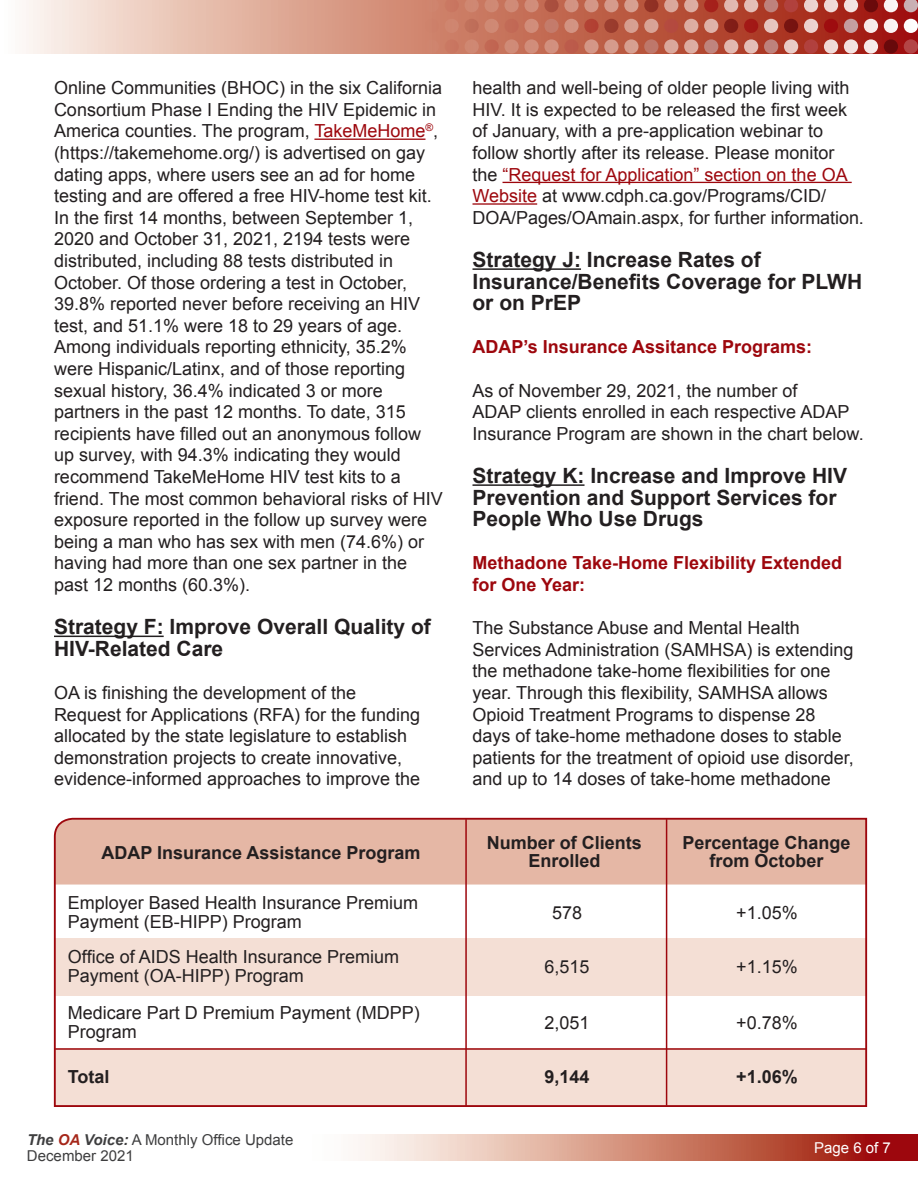
<style>
.page{position:relative;width:918px;height:1188px;background:#fff}
.page>*{position:absolute;margin:0;border:0;box-sizing:border-box;transform-origin:0 0}
.t1{font:700 21px/21.6px "Arial";color:#231f20}
.t2{font:18px/21.6px "Arial";color:#231f20}
.t3{font:700 18px/18px "Arial";color:#231f20;text-align:center}
.t4{font:700 18px/21.6px "Arial";color:#9d070d}
.t5{font:15px/16.5px "Arial";color:#3e3e3f}
.t6{font:15px "Arial";color:#fff}
.s1{color:#9d070d}
.s2{font-weight:700;font-style:italic}
.s3{font-weight:700;font-style:italic;color:#a6271a}
</style>
<div class="page">
<svg style="left:358px;top:1134px;width:560px;height:27px;background:#ce8677"></svg>
<svg style="left:26px;top:0;width:399px;height:54px;background:#e4b9a9"></svg>
<svg style="left:425px;top:0;width:493px;height:54px;background:#bf6758"></svg>
<hr style="left:314px;top:139px;width:111px;height:1px;background:#9d070d">
<hr style="left:54px;top:636px;width:110px;height:1px;background:#231f20">
<svg style="left:53px;top:817px;width:815px;height:290px"></svg>
<hr style="left:666px;top:819px;width:1px;height:287px;background:#9d070d">
<hr style="left:465px;top:819px;width:2px;height:287px;background:#9d070d">
<hr style="left:55px;top:1048px;width:812px;height:2px;background:#9d070d">
<hr style="left:503px;top:182px;width:349px;height:1px;background:#9d070d">
<hr style="left:472px;top:203px;width:65px;height:2px;background:#9d070d">
<hr style="left:472px;top:268px;width:109px;height:2px;background:#231f20">
<hr style="left:472px;top:484px;width:113px;height:2px;background:#231f20">
<p class="t2" style="left:54px;top:77px;width:390px">Online Communities (BHOC) in the six California Consortium Phase I Ending the HIV Epidemic in America counties. The program, <span class="s1">TakeMeHome</span><sup>®</sup>, (https://takemehome.org/) is advertised on gay dating apps, where users see an ad for home testing and are offered a free HIV-home test kit.<br>In the first 14 months, between September 1, 2020 and October 31, 2021, 2194 tests were distributed, including 88 tests distributed in October. Of those ordering a test in October, 39.8% reported never before receiving an HIV test, and 51.1% were 18 to 29 years of age.<br>Among individuals reporting ethnicity, 35.2% were Hispanic/Latinx, and of those reporting sexual history, 36.4% indicated 3 or more partners in the past 12 months. To date, 315 recipients have filled out an anonymous follow up survey, with 94.3% indicating they would recommend TakeMeHome HIV test kits to a friend. The most common behavioral risks of HIV exposure reported in the follow up survey were being a man who has sex with men (74.6%) or having had more than one sex partner in the past 12 months (60.3%).</p>
<p class="t1" style="left:54px;top:617px;width:378px">Strategy F: Improve Overall Quality of<br>HIV-Related Care</p>
<p class="t2" style="left:54px;top:682px;width:368px">OA is finishing the development of the Request for Applications (RFA) for the funding allocated by the state legislature to establish demonstration projects to create innovative, evidence-informed approaches to improve the</p>
<p class="t3" style="left:101px;top:844px;width:321px">ADAP Insurance Assistance Program</p>
<p class="t2" style="left:68px;top:893px;width:352px;line-height:19.5px">Employer Based Health Insurance Premium<br>Payment (EB-HIPP) Program</p>
<p class="t2" style="left:68px;top:947px;width:333px;line-height:19.5px">Office of AIDS Health Insurance Premium<br>Payment (OA-HIPP) Program</p>
<p class="t2" style="left:68px;top:1003px;width:354px;line-height:19.5px">Medicare Part D Premium Payment (MDPP)<br>Program</p>
<p class="t3" style="left:68px;top:1068px;width:43px">Total</p>
<p class="t2" style="left:472px;top:77px;width:393px">health and well-being of older people living with HIV. It is expected to be released the first week of January, with a pre-application webinar to follow shortly after its release. Please monitor the <span class="s1">“Request for Application” section on the OA Website</span> at www.cdph.ca.gov/Programs/CID/ DOA/Pages/OAmain.aspx, for further information.</p>
<p class="t1" style="left:472px;top:249px;width:391px">Strategy J: Increase Rates of<br>Insurance/Benefits Coverage for PLWH or on PrEP</p>
<p class="t4" style="left:472px;top:337px;width:341px">ADAP’s Insurance Assitance Programs:</p>
<p class="t2" style="left:472px;top:380px;width:393px">As of November 29, 2021, the number of<br>ADAP clients enrolled in each respective ADAP<br>Insurance Program are shown in the chart below.</p>
<p class="t1" style="left:472px;top:465px;width:376px">Strategy K: Increase and Improve HIV<br>Prevention and Support Services for<br>People Who Use Drugs</p>
<p class="t4" style="left:472px;top:553px;width:371px">Methadone Take-Home Flexibility Extended for One Year:</p>
<p class="t2" style="left:472px;top:617px;width:383px">The Substance Abuse and Mental Health Services Administration (SAMHSA) is extending the methadone take-home flexibilities for one year. Through this flexibility, SAMHSA allows Opioid Treatment Programs to dispense 28 days of take-home methadone doses to stable patients for the treatment of opioid use disorder, and up to 14 doses of take-home methadone</p>
<p class="t3" style="left:487px;top:834px;width:157px">Number of Clients<br>Enrolled</p>
<p class="t2" style="left:552px;top:902px;width:32px">578</p>
<p class="t2" style="left:545px;top:956px;width:47px">6,515</p>
<p class="t2" style="left:545px;top:1012px;width:47px">2,051</p>
<p class="t3" style="left:545px;top:1068px;width:47px">9,144</p>
<p class="t3" style="left:682px;top:834px;width:170px">Percentage Change from October</p>
<p class="t2" style="left:736px;top:902px;width:63px">+1.05%</p>
<p class="t2" style="left:736px;top:956px;width:63px">+1.15%</p>
<p class="t2" style="left:736px;top:1012px;width:63px">+0.78%</p>
<p class="t3" style="left:736px;top:1068px;width:63px">+1.06%</p>
<p class="t5" style="left:27px;top:1132px;width:268px"><span class="s2">The</span> <span class="s3">OA</span> <span class="s2">Voice:</span> A Monthly Office Update<br>December 2021</p>
<p class="t6" style="left:814px;top:1138px;width:78px">Page 6 of 7</p>
</div>
